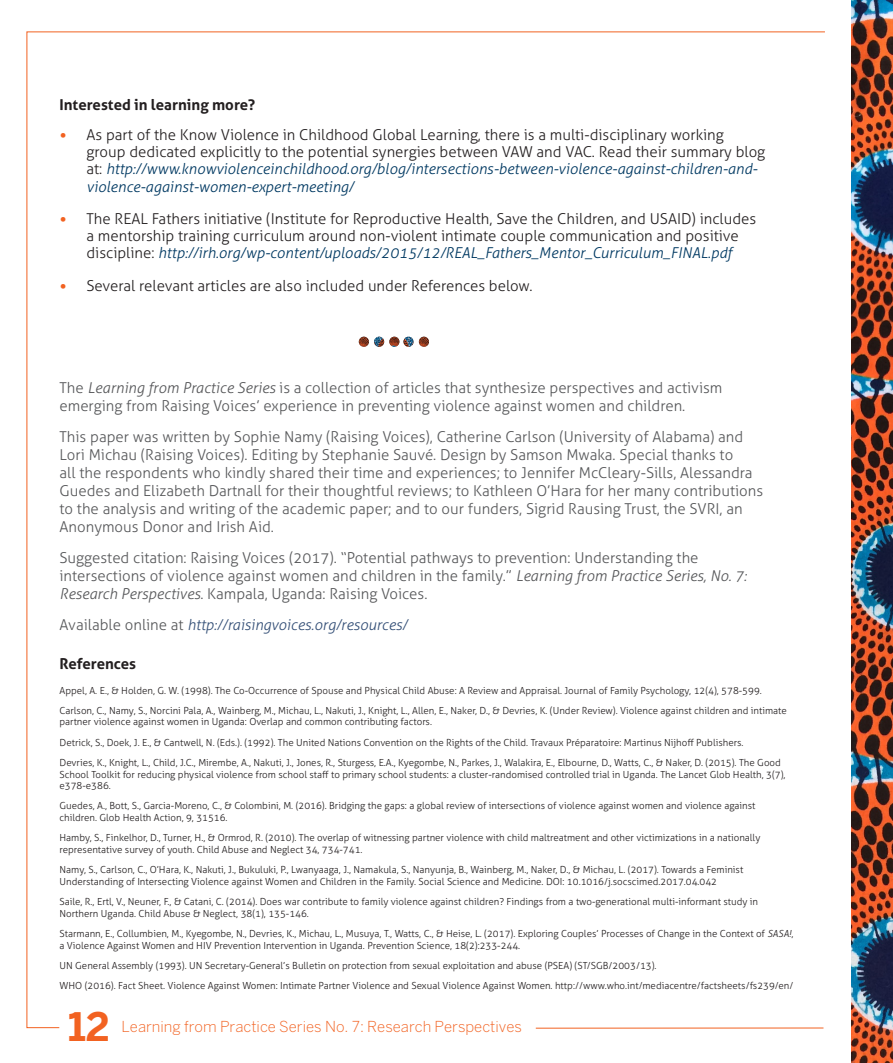
<style>
.page{position:relative;width:893px;height:1063px;background:#fff}
.page>*{position:absolute;margin:0;border:0;box-sizing:border-box;transform-origin:0 0}
.t1{font:700 39px "Benton Sans";color:#f26221}
.t2{font:300 15px/18px "Aller";color:#57585a}
.List_Paragraph{font:300 15px/17.2px "Aller";color:#231f20}
.t3{font:italic 300 15px "Aller";color:#365178}
.t4{font:300 15px "Benton Sans";color:#f26221}
.t5{font:700 15px "Aller";color:#231f20}
.EndNote_Bibliography{font:300 9.75px/11.7px "Aller";color:#231f20}
.s1{font-family:"Calibri";font-weight:400;color:#f26221}
.s2{font-style:italic;color:#013962}
.s3{font-style:italic}
.s4{font-style:normal;color:#57585a}
</style>
<div class="page">
<img style="left:852px;top:0;width:41px;height:1063px">
<svg style="left:359px;top:337px;width:60px;height:10px"></svg>
<img style="left:419px;top:337px;width:10px;height:10px">
<p class="t5" style="left:60px;top:95px;width:197px">Interested in learning more?</p>
<p class="List_Paragraph" style="left:87px;top:126px;width:680px;text-indent:-27px"><span class="s1">•</span> As part of the Know Violence in Childhood Global Learning, there is a multi-disciplinary working group dedicated explicitly to the potential synergies between VAW and VAC. Read their summary blog at: <span class="s2">http://www.knowviolenceinchildhood.org/blog/intersections-between-violence-against-children-and&shy;violence-against-women-expert-meeting/</span></p>
<p class="List_Paragraph" style="left:87px;top:210px;width:671px;text-indent:-27px"><span class="s1">•</span> The REAL Fathers initiative (Institute for Reproductive Health, Save the Children, and USAID) includes a mentorship training curriculum around non-violent intimate couple communication and positive discipline: <span class="s2">http://irh.org/wp-content/uploads/2015/12/REAL_Fathers_Mentor_Curriculum_FINAL.pdf</span></p>
<p class="List_Paragraph" style="left:60px;top:277px;width:474px"><span class="s1">•</span> Several relevant articles are also included under References below.</p>
<p class="t2" style="left:60px;top:379px;width:664px">The <span class="s3">Learning from Practice Series</span> is a collection of articles that synthesize perspectives and activism emerging from Raising Voices’ experience in preventing violence against women and children.</p>
<p class="t2" style="left:60px;top:428px;width:705px">This paper was written by Sophie Namy (Raising Voices), Catherine Carlson (University of Alabama) and Lori Michau (Raising Voices). Editing by Stephanie Sauvé. Design by Samson Mwaka. Special thanks to<br>all the respondents who kindly shared their time and experiences; to Jennifer McCleary-Sills, Alessandra Guedes and Elizabeth Dartnall for their thoughtful reviews; to Kathleen O’Hara for her many contributions to the analysis and writing of the academic paper; and to our funders, Sigrid Rausing Trust, the SVRI, an Anonymous Donor and Irish Aid.</p>
<p class="t2" style="left:60px;top:549px;width:689px">Suggested citation: Raising Voices (2017). “Potential pathways to prevention: Understanding the intersections of violence against women and children in the family.” <span class="s3">Learning from Practice Series, No. 7:<br>Research Perspectives</span>. Kampala, Uganda: Raising Voices.</p>
<p class="t3" style="left:60px;top:615px;width:349px"><span class="s4">Available online at</span> http://raisingvoices.org/resources/</p>
<p class="t5" style="left:60px;top:654px;width:78px">References</p>
<p class="EndNote_Bibliography" style="left:60px;top:684px;width:704px">Appel, A. E., &amp; Holden, G. W. (1998). The Co-Occurrence of Spouse and Physical Child Abuse: A Review and Appraisal. Journal of Family Psychology, 12(4), 578-599.</p>
<p class="EndNote_Bibliography" style="left:60px;top:704px;width:729px">Carlson, C., Namy, S., Norcini Pala, A., Wainberg, M., Michau, L., Nakuti, J., Knight, L., Allen, E., Naker, D., &amp; Devries, K. (Under Review). Violence against children and intimate partner violence against women in Uganda: Overlap and common contributing factors.</p>
<p class="EndNote_Bibliography" style="left:60px;top:736px;width:685px">Detrick, S., Doek, J. E., &amp; Cantwell, N. (Eds.). (1992). The United Nations Convention on the Rights of the Child. Travaux Préparatoire: Martinus Nijhoff Publishers.</p>
<p class="EndNote_Bibliography" style="left:60px;top:757px;width:727px">Devries, K., Knight, L., Child, J.C., Mirembe, A., Nakuti, J., Jones, R., Sturgess, E.A., Kyegombe, N., Parkes, J., Walakira, E., Elbourne, D., Watts, C., &amp; Naker, D. (2015). The Good<br>School Toolkit for reducing physical violence from school staff to primary school students: a cluster-randomised controlled trial in Uganda. The Lancet Glob Health, 3(7), e378-e386.</p>
<p class="EndNote_Bibliography" style="left:60px;top:800px;width:697px">Guedes, A., Bott, S., Garcia-Moreno, C., &amp; Colombini, M. (2016). Bridging the gaps: a global review of intersections of violence against women and violence against children. Glob Health Action, 9, 31516.</p>
<p class="EndNote_Bibliography" style="left:60px;top:832px;width:702px">Hamby, S., Finkelhor, D., Turner, H., &amp; Ormrod, R. (2010). The overlap of witnessing partner violence with child maltreatment and other victimizations in a nationally representative survey of youth. Child Abuse and Neglect 34, 734-741.</p>
<p class="EndNote_Bibliography" style="left:60px;top:864px;width:685px">Namy, S., Carlson, C., O’Hara, K., Nakuti, J., Bukuluki, P., Lwanyaaga, J., Namakula, S., Nanyunja, B., Wainberg, M., Naker, D., &amp; Michau, L. (2017). Towards a Feminist<br>Understanding of Intersecting Violence against Women and Children in the Family. Social Science and Medicine. DOI: 10.1016/j.socscimed.2017.04.042</p>
<p class="EndNote_Bibliography" style="left:60px;top:896px;width:700px">Saile, R., Ertl, V., Neuner, F., &amp; Catani, C. (2014). Does war contribute to family violence against children? Findings from a two-generational multi-informant study in<br>Northern Uganda. Child Abuse &amp; Neglect, 38(1), 135-146.</p>
<p class="EndNote_Bibliography" style="left:60px;top:928px;width:735px">Starmann, E., Collumbien, M., Kyegombe, N., Devries, K., Michau, L., Musuya, T., Watts, C., &amp; Heise, L. (2017). Exploring Couples’ Processes of Change in the Context of <span class="s3">SASA!</span>, a Violence Against Women and HIV Prevention Intervention in Uganda. Prevention Science, 18(2):233-244.</p>
<p class="EndNote_Bibliography" style="left:60px;top:960px;width:598px">UN General Assembly (1993). UN Secretary-General’s Bulletin on protection from sexual exploitation and abuse (PSEA) (ST/SGB/2003/13).</p>
<p class="EndNote_Bibliography" style="left:60px;top:980px;width:735px">WHO (2016). Fact Sheet. Violence Against Women: Intimate Partner Violence and Sexual Violence Against Women. http://www.who.int/mediacentre/factsheets/fs239/en/</p>
<h1 class="t1" style="left:68px;top:1004px;width:43px">12</h1>
<p class="t4" style="left:122px;top:1017px;width:402px">Learning from Practice Series No. 7: Research Perspectives</p>
</div>
